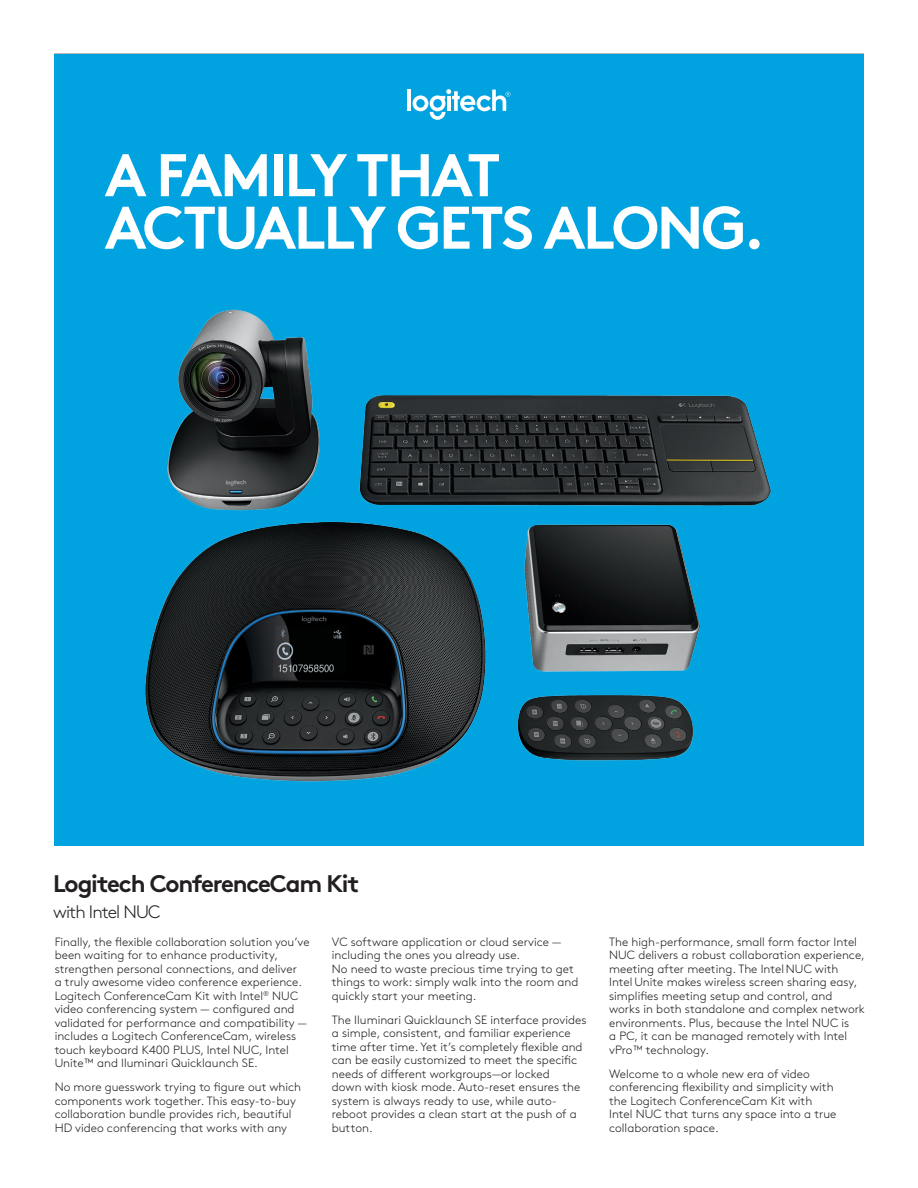
<style>
.page{position:relative;width:918px;height:1188px;background:#fff}
.page>*{position:absolute;margin:0;border:0;box-sizing:border-box;transform-origin:0 0}
.t1{font:700 60px/52.5px "Brown Pro";letter-spacing:-.04em;color:#fff}
.t2{font:700 24px "Brown Pro";letter-spacing:-.05em;color:#231f20}
.t3{font:300 18px "Brown Pro";letter-spacing:-.05em;color:#231f20}
.Body_Copy{font:300 12px/13.5px "Brown Pro";color:#231f20}
</style>
<div class="page">
<div style="left:54px;top:54px;width:810px;height:792px;background:#00a3e0"></div>
<hr style="left:408px;top:90px;width:3px;height:21px;background:#fff">
<svg style="left:413px;top:89px;width:97px;height:31px"></svg>
<hr style="left:447px;top:96px;width:4px;height:15px;background:#fff">
<img style="left:145px;top:309px;width:626px;height:473px">
<p class="t1" style="left:105px;top:143px;width:662px">A FAMILY THAT<br>ACTUALLY GETS ALONG.</p>
<p class="t2" style="left:53px;top:864px;width:308px">Logitech ConferenceCam Kit</p>
<p class="t3" style="left:53px;top:898px;width:109px">with Intel NUC</p>
<p class="Body_Copy" style="left:55px;top:934px;width:257px">Finally, the flexible collaboration solution you’ve been waiting for to enhance productivity, strengthen personal connections, and deliver<br>a truly awesome video conference experience.<br>Logitech ConferenceCam Kit with Intel<sup>®</sup> NUC video conferencing system — configured and validated for performance and compatibility — includes a Logitech ConferenceCam, wireless touch keyboard K400 PLUS, Intel NUC, Intel Unite™ and Iluminari Quicklaunch SE.</p>
<p class="Body_Copy" style="left:55px;top:1080px;width:248px">No more guesswork trying to figure out which components work together. This easy-to-buy collaboration bundle provides rich, beautiful HD video conferencing that works with any</p>
<p class="Body_Copy" style="left:332px;top:934px;width:248px">VC software application or cloud service — including the ones you already use.<br>No need to waste precious time trying to get things to work: simply walk into the room and quickly start your meeting.</p>
<p class="Body_Copy" style="left:332px;top:1012px;width:256px">The Iluminari Quicklaunch SE interface provides a simple, consistent, and familiar experience time after time. Yet it’s completely flexible and can be easily customized to meet the specific needs of different workgroups—or locked<br>down with kiosk mode. Auto-reset ensures the system is always ready to use, while auto&shy;reboot provides a clean start at the push of a button.</p>
<p class="Body_Copy" style="left:609px;top:934px;width:257px">The high-performance, small form factor Intel NUC delivers a robust collaboration experience, meeting after meeting. The Intel NUC with<br>Intel Unite makes wireless screen sharing easy, simplifies meeting setup and control, and works in both standalone and complex network environments. Plus, because the Intel NUC is<br>a PC, it can be managed remotely with Intel vPro™ technology.</p>
<p class="Body_Copy" style="left:609px;top:1066px;width:229px">Welcome to a whole new era of video conferencing flexibility and simplicity with the Logitech ConferenceCam Kit with Intel NUC that turns any space into a true collaboration space.</p>
</div>
